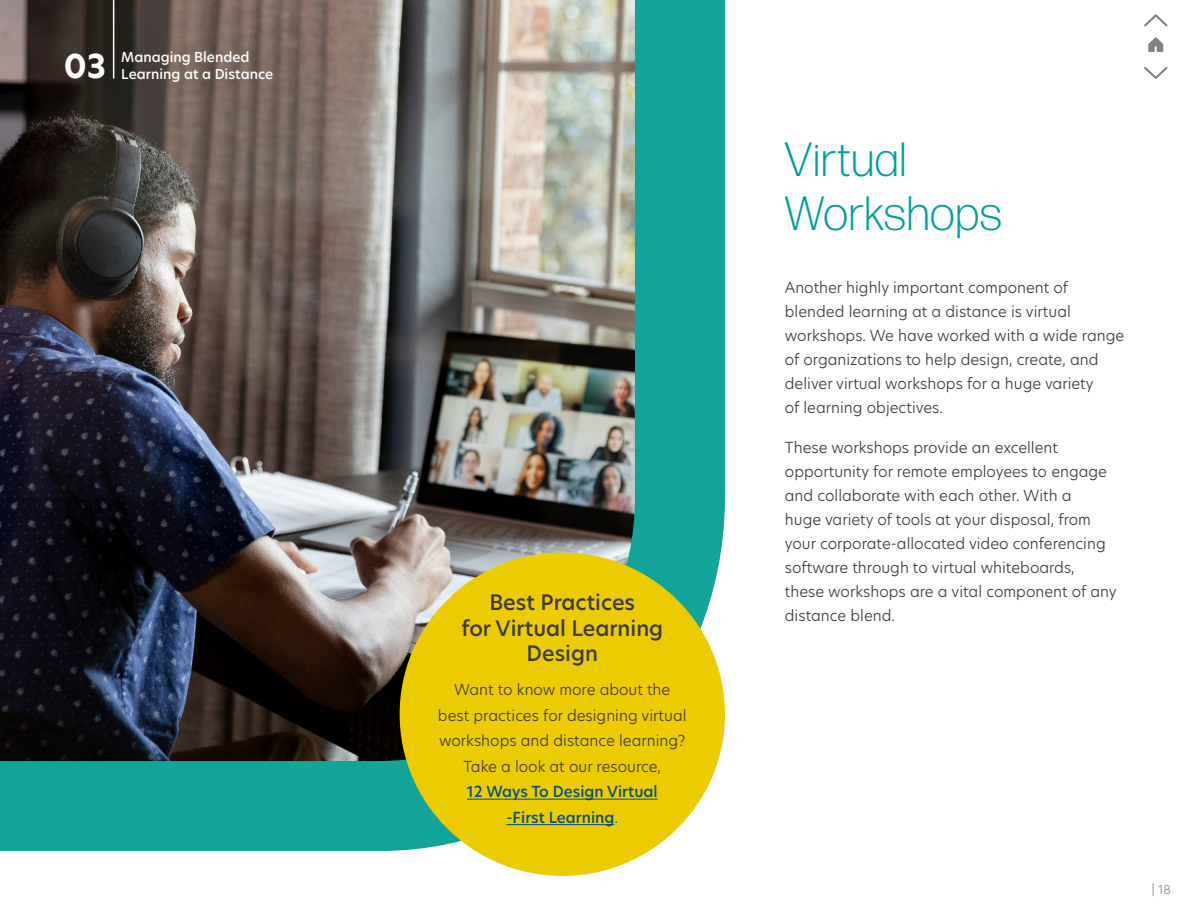
<style>
.page{position:relative;width:1188px;height:918px;background:#fff}
.page>*{position:absolute;margin:0;border:0;box-sizing:border-box;transform-origin:0 0}
.t1{font:300 48px/54px "Forma DJR Display";letter-spacing:.03em;color:#00a098}
.t2{font:700 32.25px "New Hero";color:#fff}
.t3{font:500 21px/25.5px "New Hero";color:#3e3a37;text-align:center}
.t4{font:300 15px/24px "New Hero";color:#3e3a37}
.t5{font:500 15px/25.5px "New Hero";color:#064d7d;text-align:center}
.t6{font:500 13.5px "New Hero";color:#fff}
.t7{font:300 12px "New Hero";color:#8a8686}
.s1{font-weight:300}
</style>
<div class="page">
<img style="left:0;top:0;width:725px;height:876px">
<div style="left:400px;top:553px;width:325px;height:323px;background:#eccb00;border-radius:50%"></div>
<hr style="left:467px;top:799px;width:191px;height:1px;background:#064d7d">
<hr style="left:507px;top:824px;width:107px;height:1px;background:#064d7d">
<svg style="left:1144px;top:14px;width:24px;height:13px"></svg>
<svg style="left:1144px;top:67px;width:24px;height:12px"></svg>
<svg style="left:1148px;top:37px;width:16px;height:15px"></svg>
<hr style="left:113px;top:0;width:1px;height:79px;background:#fff">
<h2 class="t2" style="left:64px;top:44px;width:44px">03</h2>
<p class="t6" style="left:121px;top:48px;width:130px">Managing Blended</p>
<p class="t6" style="left:121px;top:64px;width:153px">Learning at a Distance</p>
<h3 class="t3" style="left:461px;top:589px;width:203px">Best Practices<br>for Virtual Learning<br>Design</h3>
<p class="t4" style="left:438px;top:677px;width:250px;line-height:25.5px;text-align:center">Want to know more about the best practices for designing virtual workshops and distance learning?<br>Take a look at our resource,</p>
<p class="t5" style="left:467px;top:779px;width:192px">12 Ways To Design Virtual -First Learning<span class="s1">.</span></p>
<h1 class="t1" style="left:785px;top:132px;width:218px">Virtual<br>Workshops</h1>
<p class="t4" style="left:785px;top:275px;width:341px">Another highly important component of blended learning at a distance is virtual workshops. We have worked with a wide range of organizations to help design, create, and deliver virtual workshops for a huge variety<br>of learning objectives.</p>
<p class="t4" style="left:785px;top:435px;width:333px">These workshops provide an excellent opportunity for remote employees to engage and collaborate with each other. With a<br>huge variety of tools at your disposal, from your corporate-allocated video conferencing software through to virtual whiteboards, these workshops are a vital component of any distance blend.</p>
<p class="t7" style="left:1152px;top:881px;width:21px">| 18</p>
</div>
